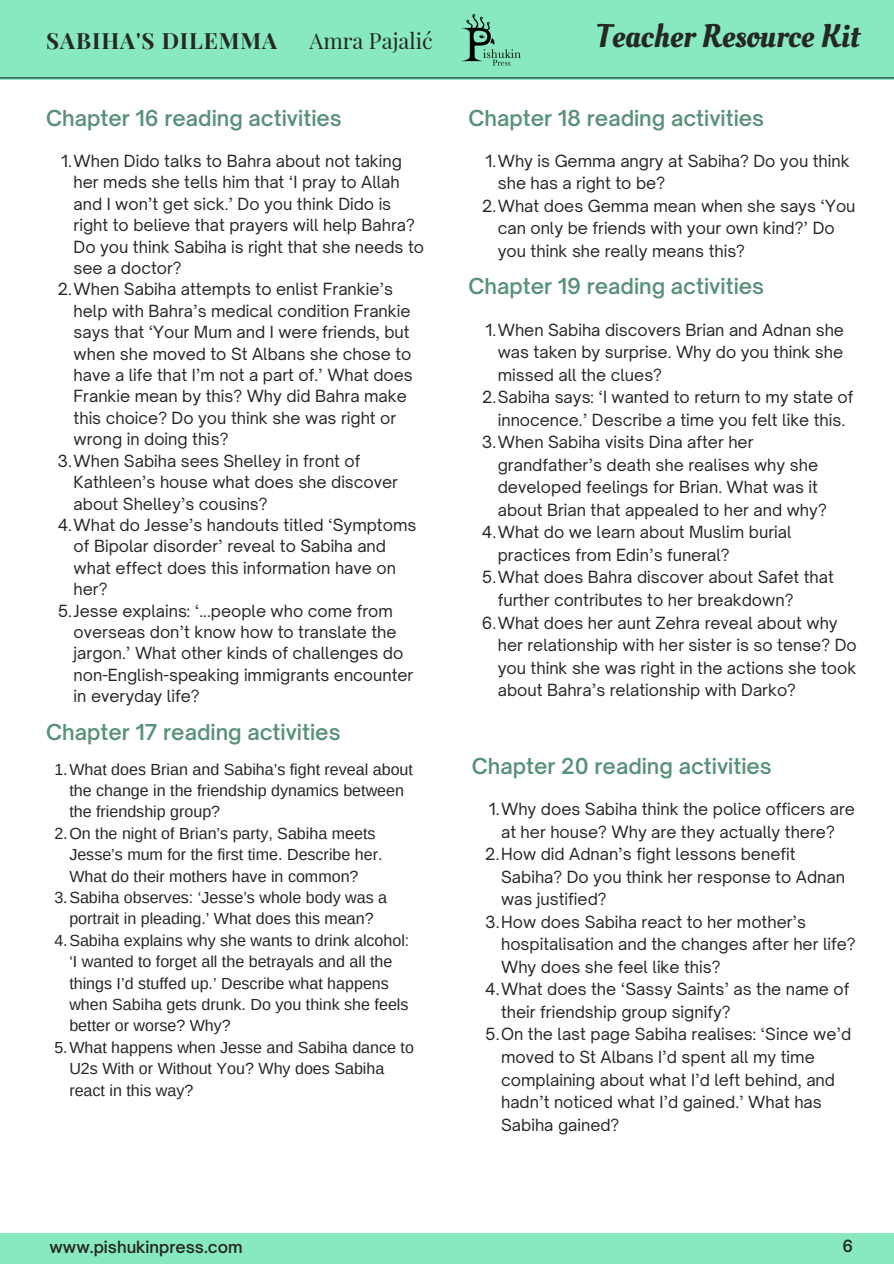
<style>
.page{position:relative;width:894px;height:1264px;background:#fff}
.page>*{position:absolute;margin:0;border:0;box-sizing:border-box;transform-origin:0 0}
.t1{font:32.55px "Oleo Script";color:#252823}
.t2{font:700 22.35px "Playfair Display";letter-spacing:.04em;color:#252823}
.t3{font:21.9px "Playfair Display";color:#252823}
.t4{font:600 21px "Open Sauce One";color:#599179}
.t5{font:16.05px/22.5px "Open Sauce One";color:#252823}
.t6{font:16.05px/21.5px "Arimo";color:#252823}
.t7{font:600 16.05px "Open Sauce One";color:#252823}
</style>
<div class="page">
<div style="left:0;top:1232px;width:893px;height:31px;background:#88e8bf"></div>
<div style="left:0;top:0;width:893px;height:80px;background:#88e8bf"></div>
<hr style="left:0;top:77px;width:893px;height:1px;background:#1c293c">
<img style="left:461px;top:14px;width:60px;height:52px">
<p class="t2" style="left:46px;top:25px;width:232px">SABIHA'S DILEMMA</p>
<p class="t3" style="left:309px;top:25px;width:124px">Amra Pajalić</p>
<p class="t1" style="left:596px;top:15px;width:265px">Teacher Resource Kit</p>
<p class="t4" style="left:46px;top:105px;width:297px">Chapter 16 reading activities</p>
<p class="t4" style="left:468px;top:105px;width:297px">Chapter 18 reading activities</p>
<p class="t5" style="left:74px;top:150px;width:352px;line-height:21.5px;text-indent:-12px">1.When Dido talks to Bahra about not taking her meds she tells him that ‘I pray to Allah and I won’t get sick.’ Do you think Dido is right to believe that prayers will help Bahra?<br>Do you think Sabiha is right that she needs to see a doctor?</p>
<p class="t5" style="left:74px;top:278px;width:341px;line-height:21.5px;text-indent:-16px">2.When Sabiha attempts to enlist Frankie’s help with Bahra’s medical condition Frankie says that ‘Your Mum and I were friends, but when she moved to St Albans she chose to have a life that I’m not a part of.’ What does Frankie mean by this? Why did Bahra make this choice? Do you think she was right or wrong in doing this?</p>
<p class="t5" style="left:74px;top:450px;width:326px;line-height:21.5px;text-indent:-16px">3.When Sabiha sees Shelley in front of<br>Kathleen’s house what does she discover about Shelley’s cousins?</p>
<p class="t5" style="left:74px;top:514px;width:344px;line-height:21.5px;text-indent:-16px">4.What do Jesse’s handouts titled ‘Symptoms of Bipolar disorder’ reveal to Sabiha and what effect does this information have on her?</p>
<p class="t5" style="left:74px;top:599px;width:341px;line-height:21.5px;text-indent:-16px">5.Jesse explains: ‘...people who come from overseas don’t know how to translate the jargon.’ What other kinds of challenges do non-English-speaking immigrants encounter in everyday life?</p>
<p class="t5" style="left:497px;top:149px;width:353px;text-indent:-12px">1.Why is Gemma angry at Sabiha? Do you think she has a right to be?</p>
<p class="t5" style="left:497px;top:194px;width:359px;text-indent:-16px">2.What does Gemma mean when she says ‘You can only be friends with your own kind?’ Do you think she really means this?</p>
<p class="t4" style="left:468px;top:273px;width:297px">Chapter 19 reading activities</p>
<p class="t5" style="left:497px;top:318px;width:347px;text-align:justify;text-indent:-12px">1.When Sabiha discovers Brian and Adnan she was taken by surprise. Why do you think she missed all the clues?</p>
<p class="t5" style="left:482px;top:386px;width:373px;text-align:center">2.Sabiha says: ‘I wanted to return to my state of innocence.’ Describe a time you felt like this.</p>
<p class="t5" style="left:497px;top:431px;width:330px;text-indent:-16px">3.When Sabiha visits Dina after her grandfather’s death she realises why she developed feelings for Brian. What was it about Brian that appealed to her and why?</p>
<p class="t5" style="left:497px;top:521px;width:295px;text-indent:-16px">4.What do we learn about Muslim burial practices from Edin’s funeral?</p>
<p class="t5" style="left:497px;top:566px;width:337px;text-indent:-16px">5.What does Bahra discover about Safet that further contributes to her breakdown?</p>
<p class="t5" style="left:497px;top:611px;width:360px;text-indent:-16px">6.What does her aunt Zehra reveal about why her relationship with her sister is so tense? Do you think she was right in the actions she took about Bahra’s relationship with Darko?</p>
<p class="t4" style="left:46px;top:718px;width:296px">Chapter 17 reading activities</p>
<p class="t6" style="left:69px;top:758px;width:345px;text-indent:-15px">1.What does Brian and Sabiha’s fight reveal about the change in the friendship dynamics between the friendship group?</p>
<p class="t6" style="left:69px;top:822px;width:314px;text-indent:-15px">2.On the night of Brian’s party, Sabiha meets<br>Jesse’s mum for the first time. Describe her.<br>What do their mothers have in common?</p>
<p class="t6" style="left:54px;top:886px;width:334px;text-align:center">3.Sabiha observes: ‘Jesse’s whole body was a portrait in pleading.’ What does this mean?</p>
<p class="t6" style="left:69px;top:929px;width:341px;text-indent:-15px">4.Sabiha explains why she wants to drink alcohol: ‘I wanted to forget all the betrayals and all the things I’d stuffed up.’ Describe what happens when Sabiha gets drunk. Do you think she feels better or worse? Why?</p>
<p class="t6" style="left:69px;top:1036px;width:346px;text-indent:-15px">5.What happens when Jesse and Sabiha dance to<br>U2s With or Without You? Why does Sabiha react in this way?</p>
<p class="t4" style="left:472px;top:752px;width:301px">Chapter 20 reading activities</p>
<p class="t5" style="left:488px;top:797px;width:368px;text-align:center">1.Why does Sabiha think the police officers are at her house? Why are they actually there?</p>
<p class="t5" style="left:501px;top:842px;width:345px;text-indent:-16px">2.How did Adnan’s fight lessons benefit<br>Sabiha? Do you think her response to Adnan was justified?</p>
<p class="t5" style="left:501px;top:910px;width:356px;text-indent:-16px">3.How does Sabiha react to her mother’s hospitalisation and the changes after her life?<br>Why does she feel like this?</p>
<p class="t5" style="left:501px;top:978px;width:349px;text-indent:-16px">4.What does the ‘Sassy Saints’ as the name of their friendship group signify?</p>
<p class="t5" style="left:501px;top:1023px;width:351px;text-indent:-16px">5.On the last page Sabiha realises: ‘Since we’d moved to St Albans I’d spent all my time complaining about what I’d left behind, and hadn’t noticed what I’d gained.’ What has Sabiha gained?</p>
<p class="t7" style="left:50px;top:1236px;width:194px">www.pishukinpress.com</p>
<p class="t7" style="left:842px;top:1235px;width:12px">6</p>
</div>
